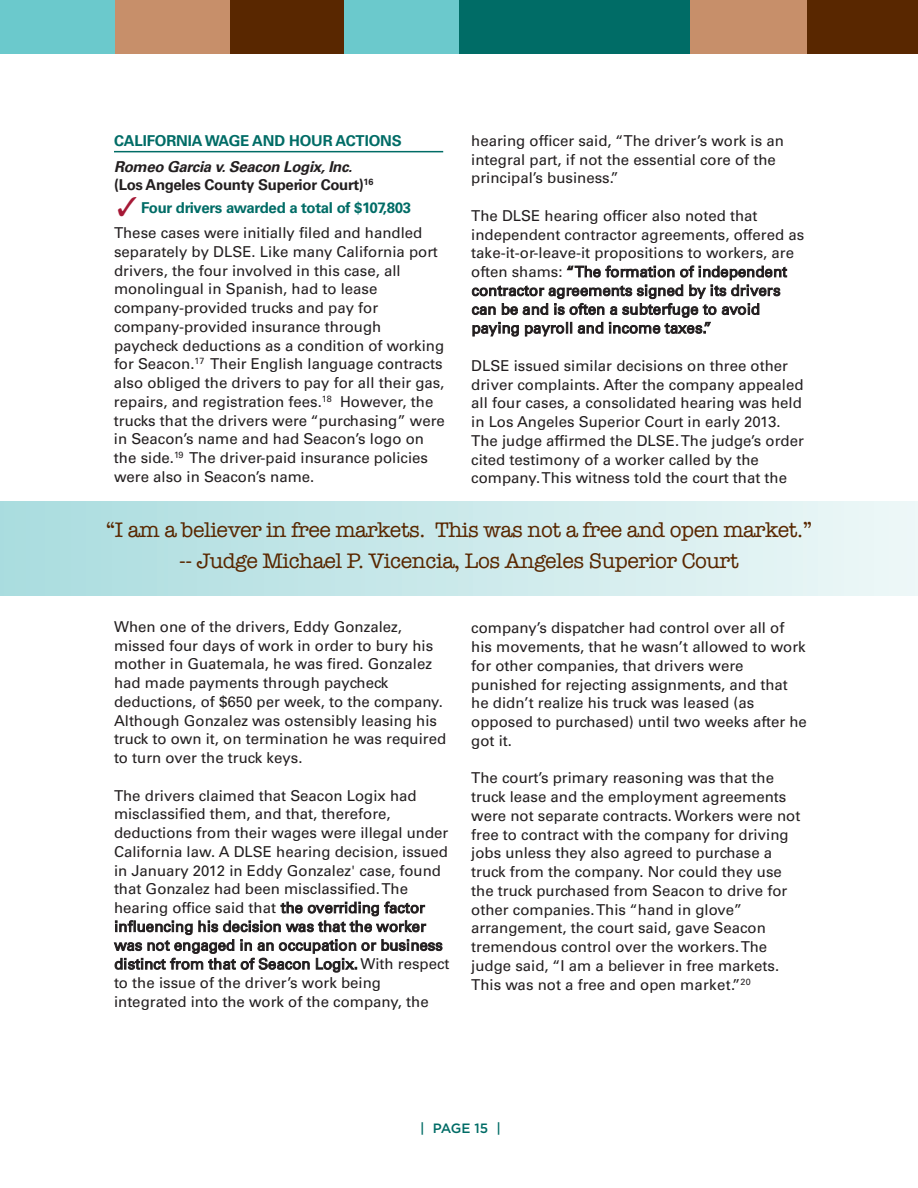
<style>
.page{position:relative;width:918px;height:1188px;background:#fff}
.page>*{position:absolute;margin:0;border:0;box-sizing:border-box;transform-origin:0 0}
.t1{font:21.75px/30.8px "American Typewriter";letter-spacing:-.02em;color:#592700;text-align:center}
.t2{font:15px/18.8px "Univers LT";color:#231f20}
.t3{font:700 15px "Univers LT";letter-spacing:-.02em;color:#006c66}
.t4{font:700 15px/18.8px "Univers LT";letter-spacing:-.02em;color:#231f20}
.t5{font:500 13.5px "Gotham";letter-spacing:-.02em;color:#006c66}
.s1{font-style:italic}
</style>
<div class="page">
<hr style="left:114px;top:151px;width:329px;height:1px;background:#006c66">
<div style="left:344px;top:0;width:115px;height:54px;background:#6bc9cc"></div>
<div style="left:459px;top:0;width:232px;height:54px;background:#006c66"></div>
<div style="left:230px;top:0;width:114px;height:54px;background:#592700"></div>
<div style="left:691px;top:0;width:116px;height:54px;background:#c78f6a"></div>
<div style="left:115px;top:0;width:115px;height:54px;background:#c78f6a"></div>
<div style="left:807px;top:0;width:111px;height:54px;background:#592700"></div>
<div style="left:0;top:0;width:115px;height:54px;background:#6bc9cc"></div>
<div style="left:0;top:501px;width:918px;height:95px;background:linear-gradient(to right,#a9dcde,#edf7f7)"></div>
<p class="t3" style="left:114px;top:132px;width:289px">CALIFORNIA WAGE AND HOuR ACTIONS</p>
<p class="t4" style="left:114px;top:157px;width:261px"><span class="s1">Romeo Garcia v. Seacon Logix, Inc. </span>(Los Angeles County Superior Court)<sup>16</sup></p>
<p class="t3" style="left:141px;top:199px;width:272px">Four drivers awarded a total of $107,803</p>
<p class="t2" style="left:114px;top:224px;width:332px">These cases were initially filed and handled separately by DLSE. Like many California port drivers, the four involved in this case, all monolingual in Spanish, had to lease company-provided trucks and pay for company-provided insurance through paycheck deductions as a condition of working for Seacon.<sup>17</sup> Their English language contracts also obliged the drivers to pay for all their gas, repairs, and registration fees.<sup>18</sup> However, the trucks that the drivers were “purchasing” were in Seacon’s name and had Seacon’s logo on the side.<sup>19</sup> The driver-paid insurance policies were also in Seacon’s name.</p>
<p class="t2" style="left:471px;top:131px;width:314px">hearing officer said, “The driver’s work is an integral part, if not the essential core of the principal’s business.”</p>
<p class="t2" style="left:471px;top:206px;width:334px">The DLSE hearing officer also noted that independent contractor agreements, offered as take-it-or-leave-it propositions to workers, are often shams: “The formation of independent contractor agreements signed by its drivers can be and is often a subterfuge to avoid paying payroll and income taxes.”</p>
<p class="t2" style="left:471px;top:356px;width:334px">DLSE issued similar decisions on three other driver complaints. After the company appealed all four cases, a consolidated hearing was held in Los Angeles Superior Court in early 2013.<br>The judge affirmed the DLSE. The judge’s order cited testimony of a worker called by the company. This witness told the court that the</p>
<h1 class="t1" style="left:106px;top:514px;width:708px">“I am a believer in free markets. This was not a free and open market.” -- Judge Michael P. Vicencia, Los Angeles Superior Court</h1>
<p class="t2" style="left:114px;top:617px;width:334px">When one of the drivers, Eddy Gonzalez, missed four days of work in order to bury his mother in Guatemala, he was fired. Gonzalez had made payments through paycheck deductions, of $650 per week, to the company.<br>Although Gonzalez was ostensibly leasing his truck to own it, on termination he was required to turn over the truck keys.</p>
<p class="t2" style="left:114px;top:786px;width:337px">The drivers claimed that Seacon Logix had misclassified them, and that, therefore, deductions from their wages were illegal under California law. A DLSE hearing decision, issued in January 2012 in Eddy Gonzalez' case, found that Gonzalez had been misclassified. The hearing office said that the overriding factor influencing his decision was that the worker was not engaged in an occupation or business distinct from that of Seacon Logix. With respect to the issue of the driver’s work being integrated into the work of the company, the</p>
<p class="t2" style="left:471px;top:619px;width:337px">company’s dispatcher had control over all of his movements, that he wasn’t allowed to work for other companies, that drivers were punished for rejecting assignments, and that he didn’t realize his truck was leased (as opposed to purchased) until two weeks after he got it.</p>
<p class="t2" style="left:471px;top:769px;width:331px">The court’s primary reasoning was that the truck lease and the employment agreements were not separate contracts. Workers were not free to contract with the company for driving jobs unless they also agreed to purchase a truck from the company. Nor could they use the truck purchased from Seacon to drive for other companies. This “hand in glove” arrangement, the court said, gave Seacon tremendous control over the workers. The judge said, “I am a believer in free markets.<br>This was not a free and open market.”<sup>20</sup></p>
<p class="t5" style="left:420px;top:1123px;width:82px">| PAGE 15 |</p>
</div>
